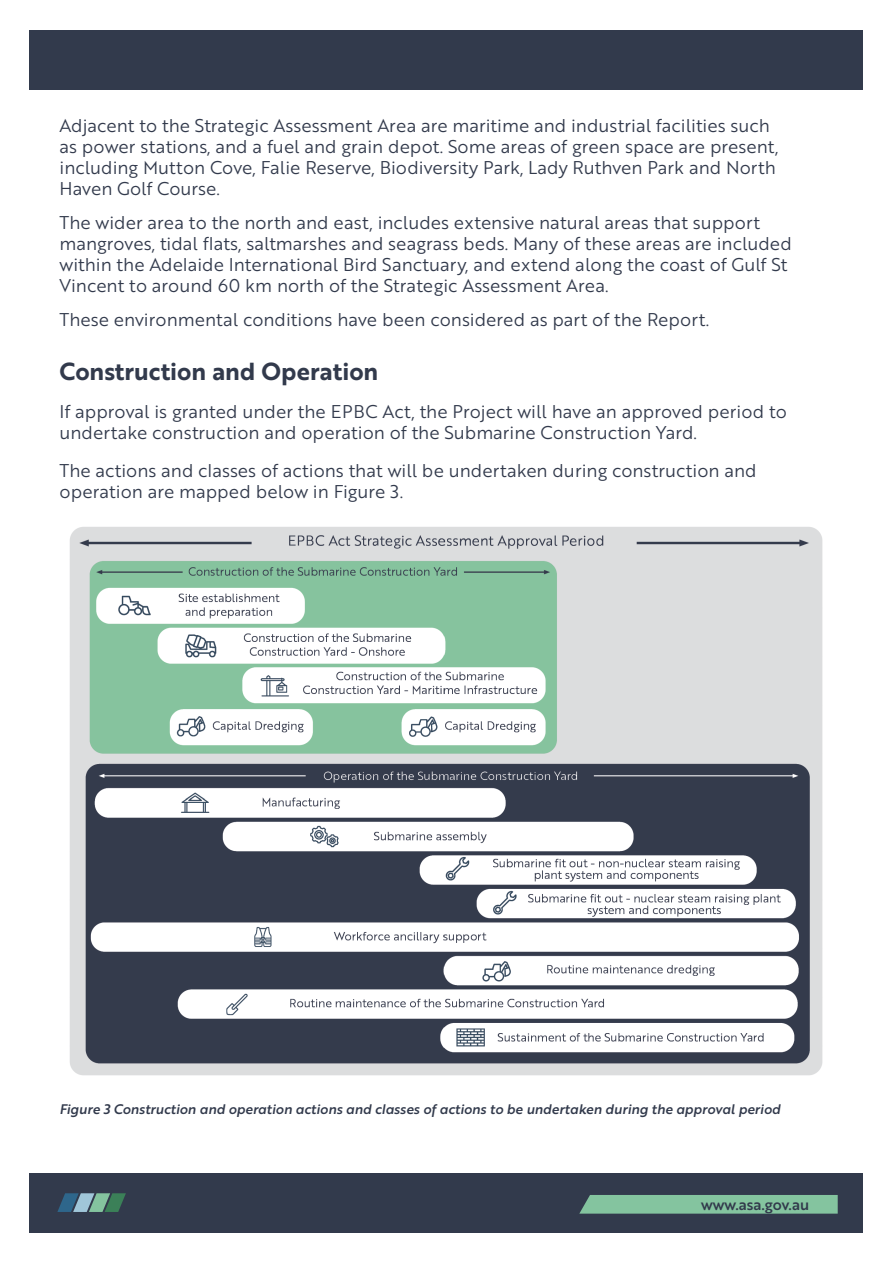
<style>
.page{position:relative;width:893px;height:1263px;background:#fff}
.page>*{position:absolute;margin:0;border:0;box-sizing:border-box;transform-origin:0 0}
.t1{font:24px "Brother 1816 Bold";color:#323a4c}
.txt{font:18px/21px "Brother 1816 Book";color:#323a4c}
.t2{font:15px "Brother 1816 Medium";color:#323a4c}
.figs{font:13.5px "Brother 1816 Medium Italic";color:#323a4c}
</style>
<div class="page">
<div style="left:30px;top:1174px;width:833px;height:59px;background:#323a4c"></div>
<div style="left:580px;top:1195px;width:258px;height:18px;background:#84c49f"></div>
<svg style="left:57px;top:1193px;width:69px;height:19px"></svg>
<div style="left:30px;top:30px;width:833px;height:59px;background:#323a4c"></div>
<img style="left:69px;top:527px;width:754px;height:549px">
<p class="txt" style="left:60px;top:114px;width:721px">Adjacent to the Strategic Assessment Area are maritime and industrial facilities such as power stations, and a fuel and grain depot. Some areas of green space are present, including Mutton Cove, Falie Reserve, Biodiversity Park, Lady Ruthven Park and North Haven Golf Course.</p>
<p class="txt" style="left:60px;top:211px;width:734px">The wider area to the north and east, includes extensive natural areas that support mangroves, tidal flats, saltmarshes and seagrass beds. Many of these areas are included within the Adelaide International Bird Sanctuary, and extend along the coast of Gulf St Vincent to around 60 km north of the Strategic Assessment Area.</p>
<p class="txt" style="left:60px;top:308px;width:651px">These environmental conditions have been considered as part of the Report.</p>
<h2 class="t1" style="left:60px;top:353px;width:320px">Construction and Operation</h2>
<p class="txt" style="left:60px;top:400px;width:729px">If approval is granted under the EPBC Act, the Project will have an approved period to undertake construction and operation of the Submarine Construction Yard.</p>
<p class="txt" style="left:60px;top:459px;width:699px">The actions and classes of actions that will be undertaken during construction and operation are mapped below in Figure 3.</p>
<p class="figs" style="left:60px;top:1099px;width:722px">Figure 3 Construction and operation actions and classes of actions to be undertaken during the approval period</p>
<p class="t2" style="left:701px;top:1193px;width:109px">www.asa.gov.au</p>
</div>
